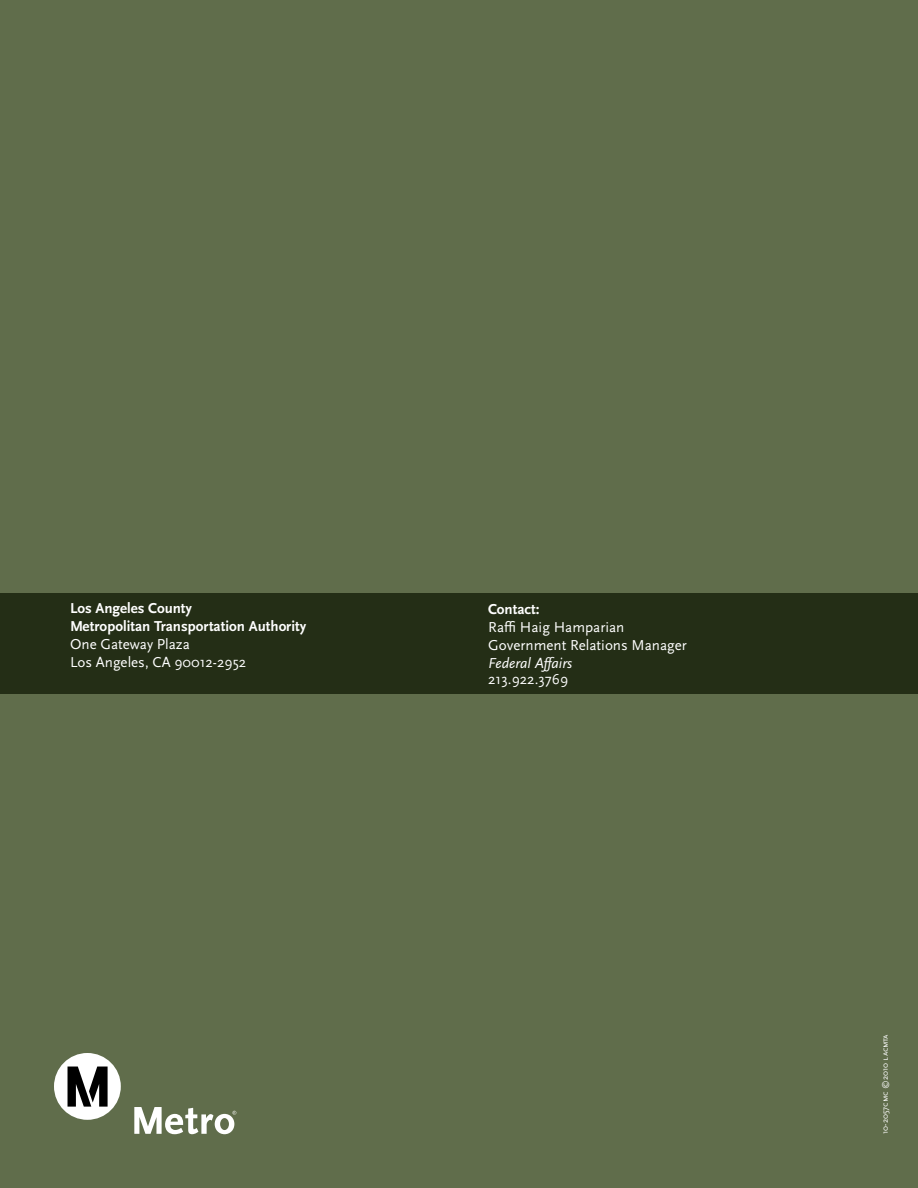
<style>
.page{position:relative;width:918px;height:1188px;background:#606d4b}
.page>*{position:absolute;margin:0;border:0;box-sizing:border-box;transform-origin:0 0}
.t1{font:15px/18px "Scala Sans";color:#fff}
.t2{font:700 15px/18px "Scala Sans";color:#fff}
.t3{font:8.7px "Scala Sans Caps";color:#fff}
.s1{font-weight:700}
.s2{font-family:"Scala Sans Expert"}
.s3{font-style:italic}
.s4{font-family:"Scala Sans Italic Expert"}
</style>
<div class="page">
<div style="left:0;top:594px;width:918px;height:100px;background:#242e16"></div>
<div style="left:54px;top:1053px;width:67px;height:67px;background:#fff;border-radius:50%"></div>
<svg style="left:68px;top:1067px;width:40px;height:40px"></svg>
<svg style="left:134px;top:1107px;width:102px;height:27px"></svg>
<p class="t2" style="left:70px;top:600px;width:238px">Los Angeles County<br>Metropolitan Transportation Authority</p>
<p class="t1" style="left:70px;top:636px;width:178px">One Gateway Plaza<br>Los Angeles, CA 90012-2952</p>
<p class="t1" style="left:488px;top:600px;width:200px"><span class="s1">Contact:<br></span>Ra<span class="s2">;</span> Haig Hamparian<br>Government Relations Manager<br><span class="s3">Federal A</span><span class="s4">=</span><span class="s3">airs</span></p>
<p class="t1" style="left:488px;top:670px;width:81px">213.922.3769</p>
<p class="t3" style="left:880px;top:1134px;width:101px;rotate:-90deg">10-2057cmc ©2010 lacmta</p>
</div>
